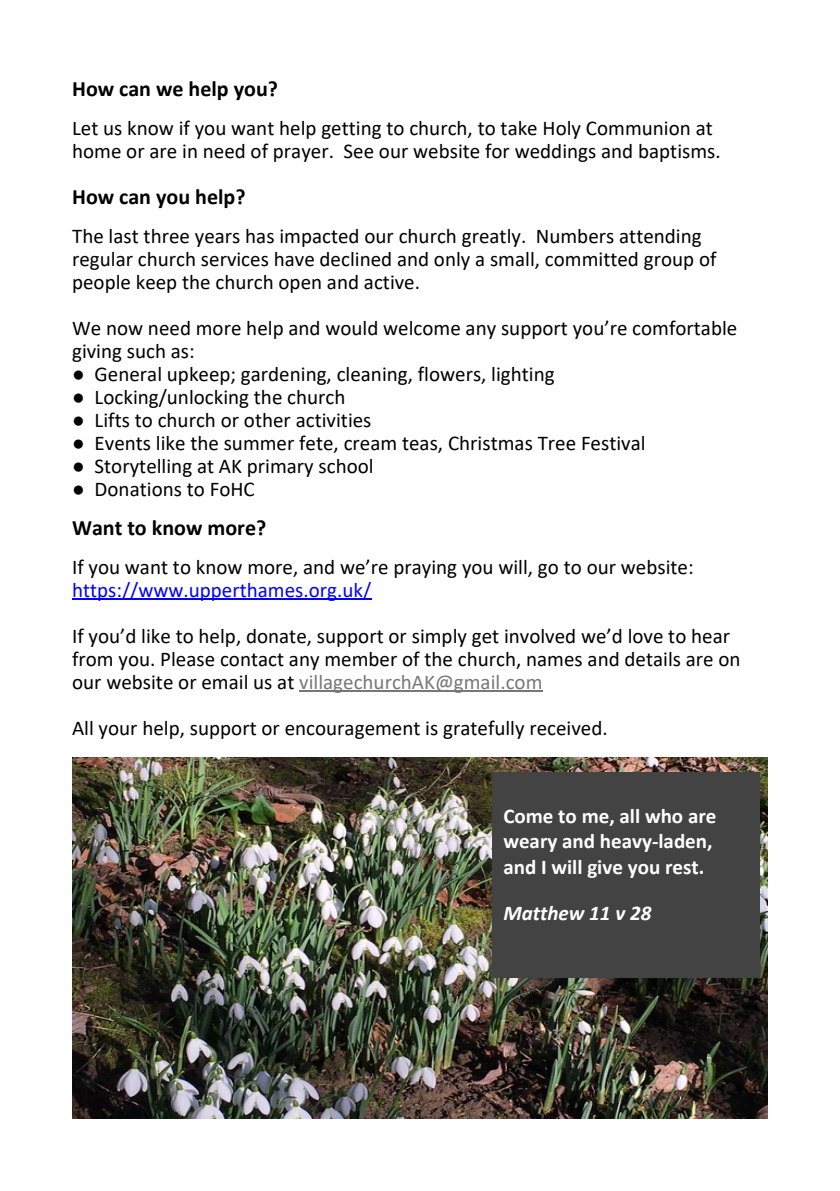
<style>
.page{position:relative;width:840px;height:1191px;background:#fff}
.page>*{position:absolute;margin:0;border:0;box-sizing:border-box;transform-origin:0 0}
.t1{font:700 22px "Calibri";color:#000}
.t2{font:21px/23px "Calibri";color:#000}
.t3{font:700 21px/25.6px "Calibri";color:#fff}
.t4{font:21px "Calibri";color:#00f}
.t5{font:italic 700 21px "Calibri";color:#fff}
.s1{font-family:"Times New Roman"}
.s2{color:#777}
</style>
<div class="page">
<hr style="left:72px;top:598px;width:299px;height:2px;background:#00f">
<hr style="left:299px;top:690px;width:243px;height:2px;background:#777">
<img style="left:72px;top:757px;width:695px;height:362px">
<div style="left:492px;top:772px;width:267px;height:206px;background:#434343"></div>
<p class="t1" style="left:72px;top:79px;width:207px">How can we help you?</p>
<p class="t2" style="left:72px;top:118px;width:649px">Let us know if you want help getting to church, to take Holy Communion at home or are in need of prayer. See our website for weddings and baptisms.</p>
<p class="t1" style="left:72px;top:187px;width:175px">How can you help?</p>
<p class="t2" style="left:72px;top:226px;width:645px">The last three years has impacted our church greatly. Numbers attending regular church services have declined and only a small, committed group of people keep the church open and active.</p>
<p class="t2" style="left:72px;top:318px;width:666px">We now need more help and would welcome any support you’re comfortable giving such as:</p>
<p class="t2" style="left:72px;top:364px;width:484px"><span class="s1">●</span> General upkeep; gardening, cleaning, flowers, lighting</p>
<p class="t2" style="left:72px;top:387px;width:275px"><span class="s1">●</span> Locking/unlocking the church</p>
<p class="t2" style="left:72px;top:410px;width:301px"><span class="s1">●</span> Lifts to church or other activities</p>
<p class="t2" style="left:72px;top:433px;width:574px"><span class="s1">●</span> Events like the summer fete, cream teas, Christmas Tree Festival</p>
<p class="t2" style="left:72px;top:456px;width:303px"><span class="s1">●</span> Storytelling at AK primary school</p>
<p class="t2" style="left:72px;top:479px;width:184px"><span class="s1">●</span> Donations to FoHC</p>
<p class="t1" style="left:72px;top:518px;width:196px">Want to know more?</p>
<p class="t2" style="left:72px;top:557px;width:622px">If you want to know more, and we’re praying you will, go to our website:</p>
<p class="t4" style="left:72px;top:581px;width:300px">https://www.upperthames.org.uk/</p>
<p class="t2" style="left:72px;top:626px;width:669px">If you’d like to help, donate, support or simply get involved we’d love to hear from you. Please contact any member of the church, names and details are on our website or email us at <span class="s2">villagechurchAK@gmail.com</span></p>
<p class="t2" style="left:72px;top:718px;width:537px">All your help, support or encouragement is gratefully received.</p>
<p class="t3" style="left:503px;top:804px;width:214px">Come to me, all who are weary and heavy-laden, and I will give you rest.</p>
<p class="t5" style="left:503px;top:903px;width:149px">Matthew 11 v 28</p>
</div>
